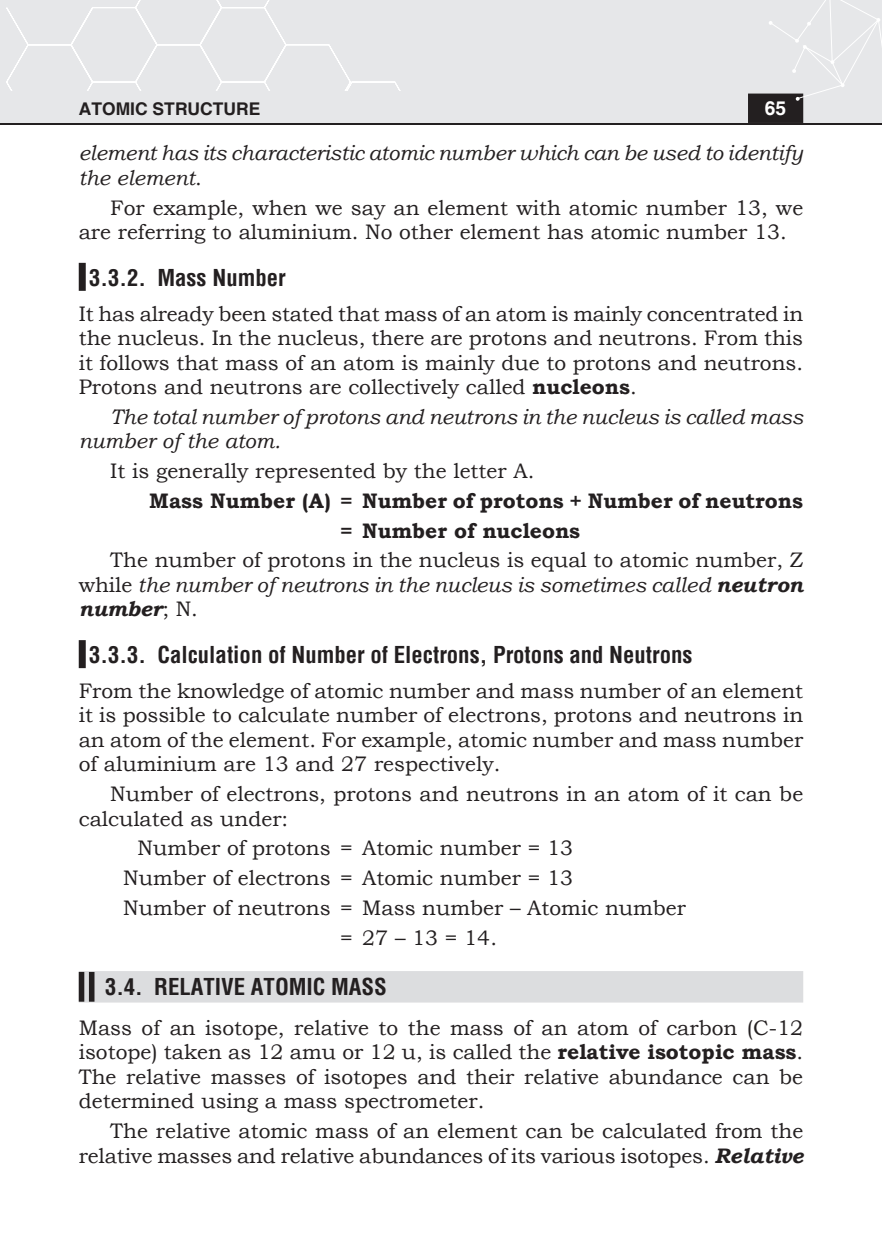
<style>
.page{position:relative;width:882px;height:1260px;background:#fff}
.page>*{position:absolute;margin:0;border:0;box-sizing:border-box;transform-origin:0 0}
.Heading_2{font:700 condensed 22.75px "Helvetica";color:#231f20}
.Body_text{font:21px/24.5px "Bookman Old Style";color:#231f20;text-align:justify}
.Body{font:21px/24.5px "Bookman Old Style";color:#231f20}
.Body-2{font:italic 21px/24.5px "Bookman Old Style";color:#231f20}
.Body-3{font:700 21px "Bookman Old Style";color:#231f20}
.t1{font:700 19.25px "Helvetica";color:#fff}
.t2{font:700 17.5px "Helvetica";color:#231f20}
.s1{font-style:normal}
.s2{font-weight:700}
.s3{font-style:italic}
.s4{font-weight:700;font-style:italic}
</style>
<div class="page">
<div style="left:0;top:0;width:882px;height:124px;background:#e6e7e9"></div>
<hr style="left:0;top:124px;width:882px;height:1px;background:#231f20">
<div style="left:749px;top:94px;width:53px;height:28px;background:#231f20"></div>
<div style="left:748px;top:94px;width:55px;height:29px;border:2px solid #231f20"></div>
<svg style="left:769px;top:0;width:113px;height:101px"></svg>
<svg style="left:6px;top:0;width:394px;height:90px"></svg>
<div style="left:79px;top:263px;width:7px;height:28px;background:#231f20"></div>
<div style="left:79px;top:640px;width:7px;height:28px;background:#231f20"></div>
<div style="left:79px;top:971px;width:724px;height:32px;background:#dcdddf"></div>
<div style="left:79px;top:972px;width:5px;height:30px;background:#231f20"></div>
<div style="left:89px;top:972px;width:6px;height:30px;background:#231f20"></div>
<p class="t2" style="left:79px;top:98px;width:183px">ATOMIC STRUCTURE</p>
<p class="t1" style="left:765px;top:96px;width:23px">65</p>
<p class="Body-2" style="left:79px;top:141px;width:726px">element has its characteristic atomic number which can be used to identify the element<span class="s1">.</span></p>
<p class="Body" style="left:79px;top:195px;width:726px;text-indent:32px">For example, when we say an element with atomic number 13, we are referring to aluminium. No other element has atomic number 13.</p>
<p class="Heading_2" style="left:89px;top:262px;width:198px">3.3.2. Mass Number</p>
<p class="Body_text" style="left:79px;top:301px;width:726px">It has already been stated that mass of an atom is mainly concentrated in the nucleus. In the nucleus, there are protons and neutrons. From this it follows that mass of an atom is mainly due to protons and neutrons.<br>Protons and neutrons are collectively called <span class="s2">nucleons</span>.</p>
<p class="Body-2" style="left:79px;top:404px;width:726px;text-indent:32px">The total number of protons and neutrons in the nucleus is called mass number of the atom.</p>
<p class="Body" style="left:110px;top:459px;width:426px">It is generally represented by the letter A.</p>
<p class="Body-3" style="left:149px;top:485px;width:655px">Mass Number (A) = Number of protons + Number of neutrons</p>
<p class="Body-3" style="left:340px;top:515px;width:242px">= Number of nucleons</p>
<p class="Body" style="left:79px;top:548px;width:726px;text-align:justify;text-indent:32px">The number of protons in the nucleus is equal to atomic number, Z while <span class="s3">the number of neutrons in the nucleus is sometimes called</span> <span class="s4">neutron number</span>; N.</p>
<p class="Heading_2" style="left:89px;top:640px;width:605px">3.3.3. Calculation of Number of Electrons, Protons and Neutrons</p>
<p class="Body_text" style="left:79px;top:679px;width:726px">From the knowledge of atomic number and mass number of an element it is possible to calculate number of electrons, protons and neutrons in an atom of the element. For example, atomic number and mass number of aluminium are 13 and 27 respectively.</p>
<p class="Body" style="left:79px;top:782px;width:726px;text-indent:32px">Number of electrons, protons and neutrons in an atom of it can be calculated as under:</p>
<p class="Body" style="left:138px;top:836px;width:437px">Number of protons = Atomic number = 13</p>
<p class="Body" style="left:123px;top:866px;width:451px">Number of electrons = Atomic number = 13</p>
<p class="Body" style="left:123px;top:896px;width:564px">Number of neutrons = Mass number – Atomic number</p>
<p class="Body" style="left:340px;top:925px;width:158px">= 27 – 13 = 14.</p>
<p class="Heading_2" style="left:105px;top:971px;width:283px">3.4. RELATIVE ATOMIC MASS</p>
<p class="Body_text" style="left:79px;top:1016px;width:726px">Mass of an isotope, relative to the mass of an atom of carbon (C-12 isotope) taken as 12 amu or 12 u, is called the <span class="s2">relative isotopic mass</span>.<br>The relative masses of isotopes and their relative abundance can be determined using a mass spectrometer.</p>
<p class="Body" style="left:79px;top:1119px;width:726px;text-align:right">The relative atomic mass of an element can be calculated from the relative masses and relative abundances of its various isotopes. <span class="s4">Relative</span></p>
</div>
